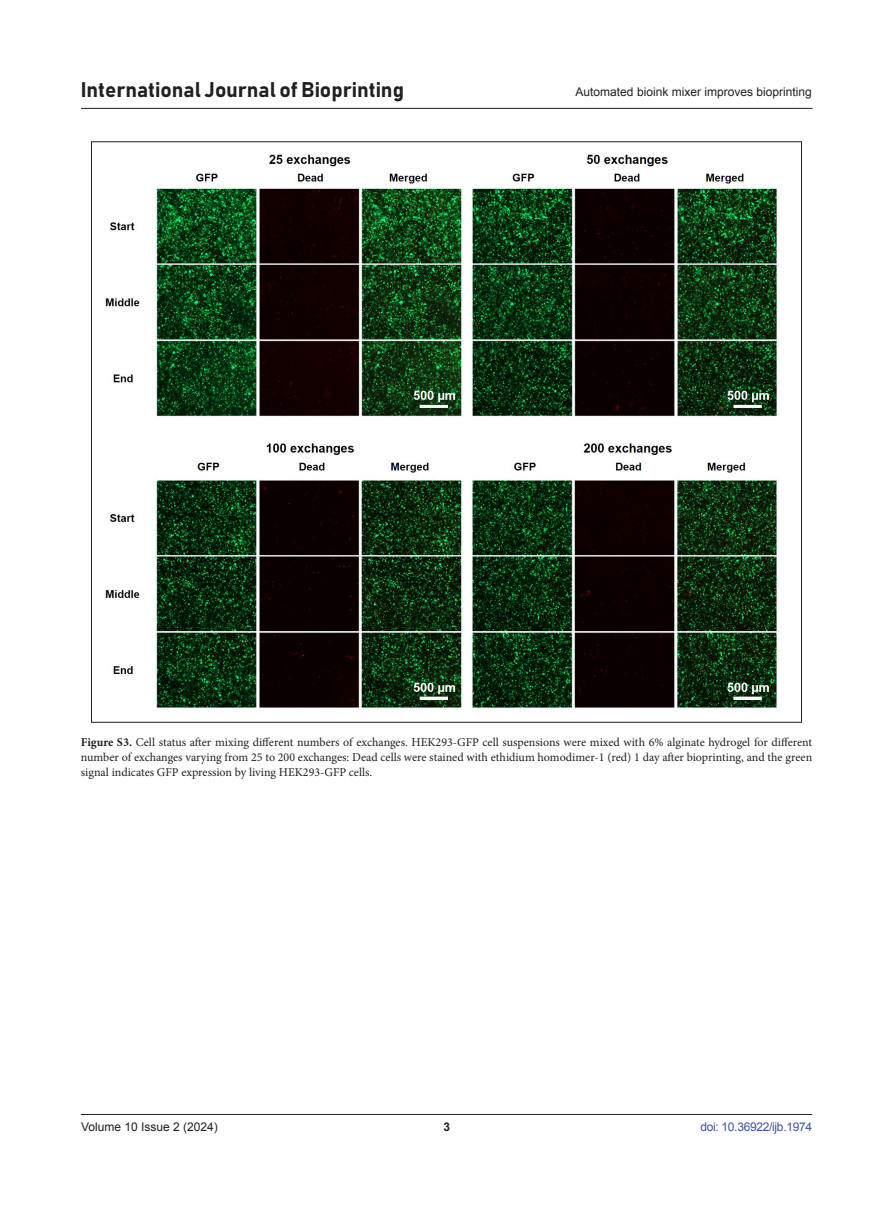
<style>
.page{position:relative;width:893px;height:1212px;background:#fff}
.page>*{position:absolute;margin:0;border:0;box-sizing:border-box;transform-origin:0 0}
.t1{font:21px "Bahnschrift";color:#231f20}
.figLends{font:12px/15px "Minion Pro";color:#231f20;text-align:justify}
.t2{font:12px "Arial";color:#231f20}
.t3{font:12px "Arial";letter-spacing:-.025em;color:#3a53a3}
.t4{font:700 12px "Arial";color:#231f20}
.s1{font-weight:700}
</style>
<div class="page">
<hr style="left:81px;top:1114px;width:731px;height:1px;background:#231f20">
<hr style="left:81px;top:108px;width:732px;height:1px;background:#231f20">
<img style="left:105px;top:154px;width:675px;height:554px">
<h1 class="t1" style="left:81px;top:77px;width:325px">International Journal of Bioprinting</h1>
<p class="t2" style="left:576px;top:84px;width:238px">Automated bioink mixer improves bioprinting</p>
<p class="figLends" style="left:81px;top:735px;width:733px"><span class="s1">Figure S3.</span> Cell status after mixing different numbers of exchanges. HEK293-GFP cell suspensions were mixed with 6% alginate hydrogel for different number of exchanges varying from 25 to 200 exchanges: Dead cells were stained with ethidium homodimer-1 (red) 1 day after bioprinting, and the green signal indicates GFP expression by living HEK293-GFP cells.</p>
<p class="t2" style="left:81px;top:1119px;width:138px">Volume 10 Issue 2 (2024)</p>
<p class="t4" style="left:443px;top:1119px;width:8px">3</p>
<p class="t3" style="left:700px;top:1119px;width:113px">doi: 10.36922/ijb.1974</p>
</div>
